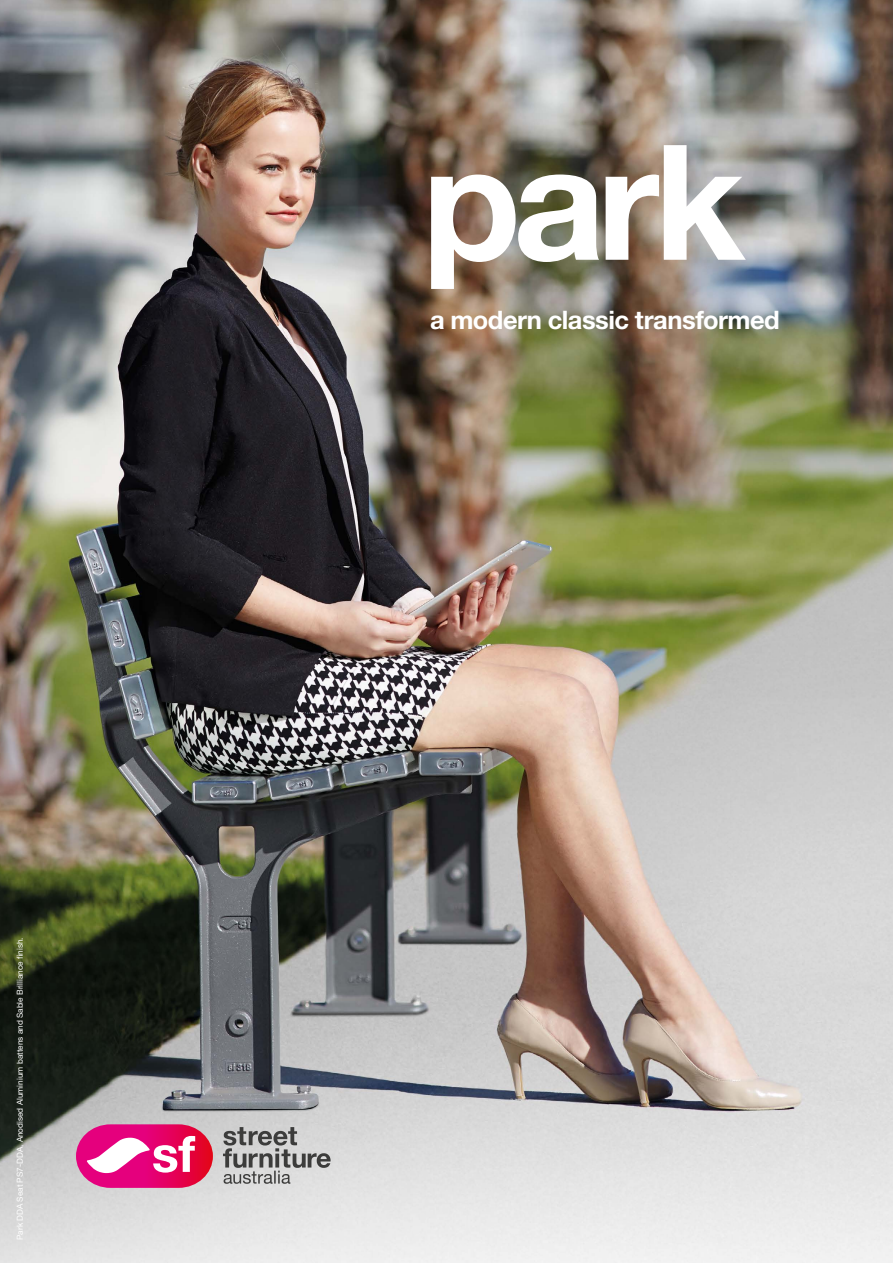
<style>
.page{position:relative;width:893px;height:1263px;background:#fff}
.page>*{position:absolute;margin:0;border:0;box-sizing:border-box;transform-origin:0 0}
.t1{font:700 160.5px "Helvetica Neue LT Pro";color:#fff}
.t2{font:700 25.5px "Helvetica Neue LT Pro";letter-spacing:-.02em;color:#fff}
.t3{font:8.25px "Helvetica Neue LT Pro";color:#fff}
</style>
<div class="page">
<img style="left:0;top:0;width:893px;height:1263px">
<svg style="left:223px;top:1127px;width:108px;height:57px;background:#ababab"></svg>
<img style="left:76px;top:1124px;width:137px;height:64px">
<svg style="left:87px;top:1136px;width:108px;height:37px"></svg>
<p class="t3" style="left:15px;top:1240px;width:304px;rotate:-90deg">Park DDA Seat PS7-DDA, Anodised Aluminium battens and Sable Brilliance finish.</p>
<h1 class="t1" style="left:422px;top:103px;width:324px">park</h1>
<h2 class="t2" style="left:430px;top:304px;width:351px">a modern classic transformed</h2>
</div>
